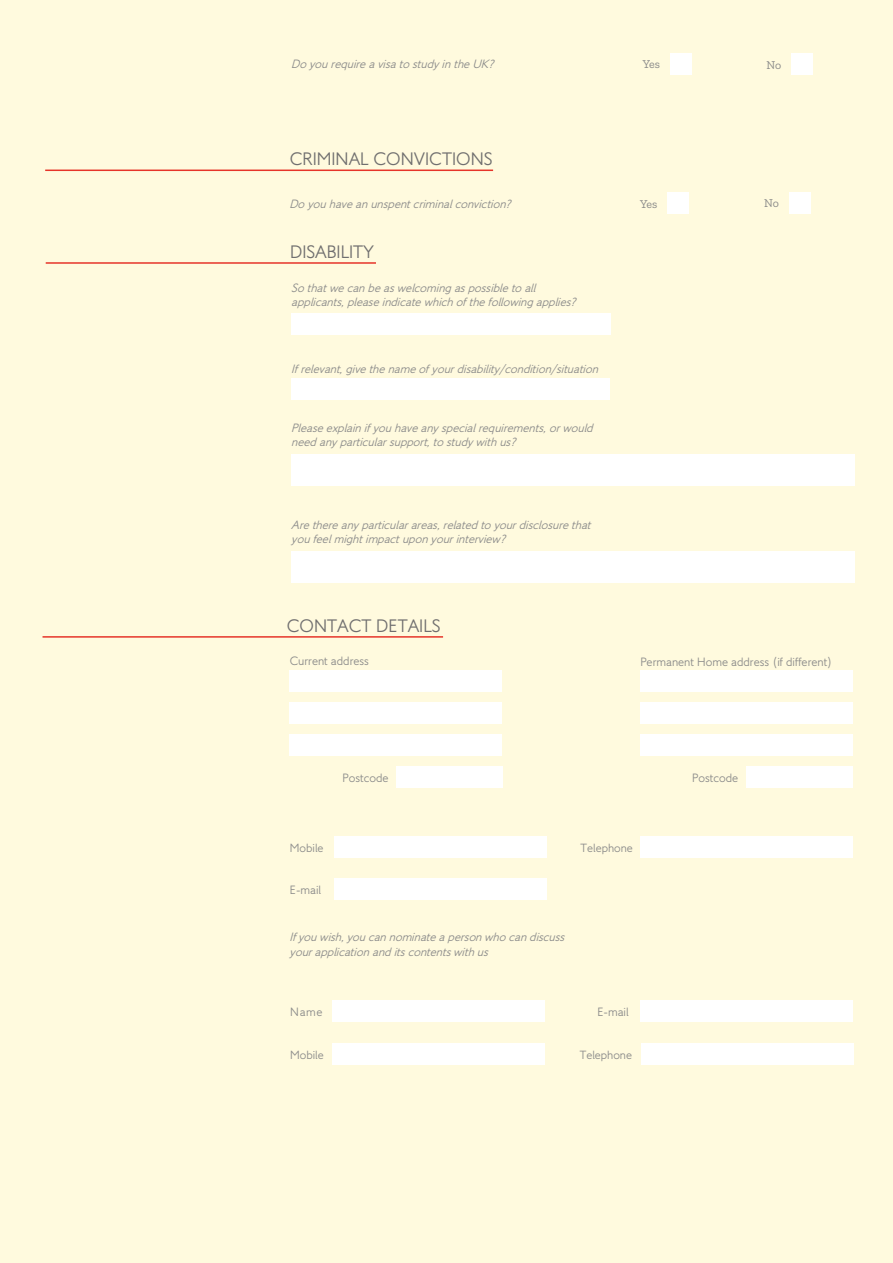
<style>
.page{position:relative;width:893px;height:1263px;background:#fffade}
.page>*{position:absolute;margin:0;border:0;box-sizing:border-box;transform-origin:0 0}
.t1{font:18px "CC Art Sans Medium";color:#706f6f}
.t2{font:italic 12px/14.4px "CC Art Sans Medium";color:#8c8c8b}
.t3{font:12px "CC Art Sans Medium";color:#8c8c8b}
.t4{font:12px "Zilla Slab";letter-spacing:-.02em;color:#8c8c8b}
.t5{font:11.85px "CC Art Sans Medium";color:#8c8c8b}
</style>
<div class="page">
<div style="left:670px;top:53px;width:22px;height:21px;background:#fff"></div>
<div style="left:791px;top:53px;width:21px;height:21px;background:#fff"></div>
<hr style="left:45px;top:170px;width:448px;height:1px;background:#e63429">
<div style="left:668px;top:192px;width:21px;height:21px;background:#fff"></div>
<div style="left:789px;top:192px;width:21px;height:21px;background:#fff"></div>
<hr style="left:46px;top:262px;width:330px;height:2px;background:#e63429">
<div style="left:291px;top:314px;width:319px;height:21px;background:#fff"></div>
<div style="left:291px;top:378px;width:319px;height:22px;background:#fff"></div>
<div style="left:291px;top:454px;width:563px;height:31px;background:#fff"></div>
<div style="left:291px;top:551px;width:563px;height:32px;background:#fff"></div>
<hr style="left:43px;top:636px;width:400px;height:2px;background:#e63429">
<div style="left:290px;top:734px;width:212px;height:22px;background:#fff"></div>
<div style="left:290px;top:702px;width:212px;height:22px;background:#fff"></div>
<div style="left:290px;top:671px;width:212px;height:21px;background:#fff"></div>
<div style="left:640px;top:734px;width:213px;height:22px;background:#fff"></div>
<div style="left:640px;top:703px;width:213px;height:21px;background:#fff"></div>
<div style="left:640px;top:671px;width:213px;height:21px;background:#fff"></div>
<div style="left:396px;top:766px;width:106px;height:21px;background:#fff"></div>
<div style="left:747px;top:766px;width:106px;height:21px;background:#fff"></div>
<div style="left:334px;top:836px;width:213px;height:21px;background:#fff"></div>
<div style="left:640px;top:836px;width:213px;height:21px;background:#fff"></div>
<div style="left:334px;top:879px;width:213px;height:21px;background:#fff"></div>
<div style="left:332px;top:1000px;width:213px;height:22px;background:#fff"></div>
<div style="left:641px;top:1000px;width:212px;height:22px;background:#fff"></div>
<div style="left:332px;top:1043px;width:213px;height:21px;background:#fff"></div>
<div style="left:641px;top:1043px;width:213px;height:21px;background:#fff"></div>
<p class="t2" style="left:291px;top:57px;width:208px">Do yourequireavisato studyintheUK?</p>
<p class="t4" style="left:643px;top:58px;width:19px">Yes</p>
<p class="t4" style="left:766px;top:58px;width:16px">No</p>
<h1 class="t1" style="left:290px;top:149px;width:204px">CRIMINAL CONVICTIONS</h1>
<p class="t2" style="left:289px;top:196px;width:227px">Do youhaveanunspentcriminalconviction?</p>
<p class="t4" style="left:640px;top:197px;width:19px">Yes</p>
<p class="t4" style="left:764px;top:197px;width:16px">No</p>
<h1 class="t1" style="left:290px;top:241px;width:85px">DISABILITY</h1>
<p class="t2" style="left:291px;top:280px;width:290px">So thatwecanbeaswelcomingaspossibleto all applicants,pleaseindicatewhichofthefollowingapplies?</p>
<p class="t2" style="left:291px;top:361px;width:312px">Ifrelevant,givethenameofyourdisability/condition/situation</p>
<p class="t2" style="left:291px;top:420px;width:306px">Pleaseexplainifyouhaveanyspecialrequirements,orwould needanyparticularsupport,to studywithus?</p>
<p class="t2" style="left:291px;top:517px;width:304px">Arethereanyparticularareas,relatedto yourdisclosurethat youfeelmightimpactuponyourinterview?</p>
<h1 class="t1" style="left:287px;top:615px;width:155px">CONTACT DETAILS</h1>
<p class="t3" style="left:290px;top:654px;width:81px">Current address</p>
<p class="t3" style="left:640px;top:655px;width:193px">Permanent Home address (if different)</p>
<p class="t3" style="left:342px;top:771px;width:48px">Postcode</p>
<p class="t3" style="left:692px;top:771px;width:48px">Postcode</p>
<p class="t5" style="left:290px;top:841px;width:35px">Mobile</p>
<p class="t3" style="left:290px;top:883px;width:33px">E-mail</p>
<p class="t5" style="left:581px;top:841px;width:54px">Telephone</p>
<p class="t2" style="left:290px;top:929px;width:280px;line-height:15px">Ifyouwish,youcannominateapersonwho candiscuss yourapplicationanditscontents withus</p>
<p class="t3" style="left:290px;top:1005px;width:34px">Name</p>
<p class="t5" style="left:290px;top:1048px;width:35px">Mobile</p>
<p class="t3" style="left:597px;top:1005px;width:33px">E-mail</p>
<p class="t5" style="left:580px;top:1048px;width:54px">Telephone</p>
</div>
